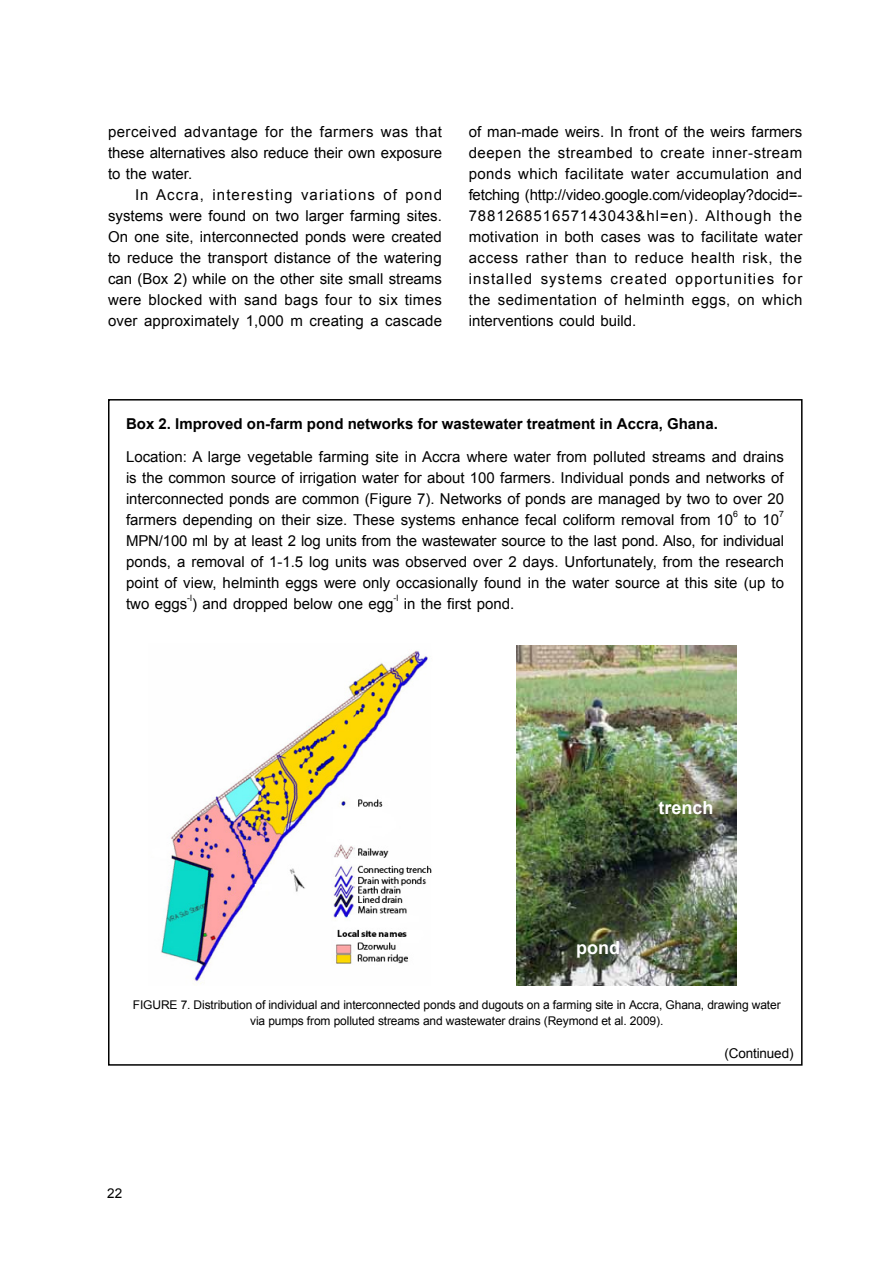
<style>
.page{position:relative;width:893px;height:1263px;background:#fff}
.page>*{position:absolute;margin:0;border:0;box-sizing:border-box;transform-origin:0 0}
.t1{font:700 18px "Arial";color:#fff}
.t2{font:15px/21px "Arial";color:#000;text-align:justify}
.t3{font:700 15px "Arial";color:#000}
.t4{font:13.5px "Arial";letter-spacing:-.01em;color:#000}
.t5{font:12px/15.6px "Arial";letter-spacing:-.01em;color:#000;text-align:center}
.t6{font:8.7px "Arial";color:#000}
</style>
<div class="page">
<img style="left:161px;top:650px;width:271px;height:334px">
<img style="left:516px;top:645px;width:220px;height:341px">
<p class="t2" style="left:108px;top:121px;width:336px">perceived advantage for the farmers was that these alternatives also reduce their own exposure to the water.</p>
<p class="t2" style="left:108px;top:184px;width:336px;text-indent:27px">In Accra, interesting variations of pond systems were found on two larger farming sites.<br>On one site, interconnected ponds were created to reduce the transport distance of the watering can (Box 2) while on the other site small streams were blocked with sand bags four to six times over approximately 1,000 m creating a cascade</p>
<p class="t2" style="left:469px;top:121px;width:335px">of man-made weirs. In front of the weirs farmers deepen the streambed to create inner-stream ponds which facilitate water accumulation and fetching (http://video.google.com/videoplay?docid=- 788126851657143043&amp;hl=en). Although the motivation in both cases was to facilitate water access rather than to reduce health risk, the installed systems created opportunities for the sedimentation of helminth eggs, on which interventions could build.</p>
<p class="t3" style="left:126px;top:414px;width:593px">Box 2. Improved on-farm pond networks for wastewater treatment in Accra, Ghana.</p>
<p class="t2" style="left:126px;top:446px;width:660px">Location: A large vegetable farming site in Accra where water from polluted streams and drains is the common source of irrigation water for about 100 farmers. Individual ponds and networks of interconnected ponds are common (Figure 7). Networks of ponds are managed by two to over 20 farmers depending on their size. These systems enhance fecal coliform removal from 10</p>
<p class="t6" style="left:733px;top:508px;width:6px">6</p>
<p class="t6" style="left:779px;top:508px;width:6px">7</p>
<p class="t2" style="left:126px;top:530px;width:660px">MPN/100 ml by at least 2 log units from the wastewater source to the last pond. Also, for individual ponds, a removal of 1-1.5 log units was observed over 2 days. Unfortunately, from the research point of view, helminth eggs were only occasionally found in the water source at this site (up to two eggs ) and dropped below one egg</p>
<p class="t2" style="left:744px;top:509px;width:37px">to 10</p>
<p class="t6" style="left:187px;top:592px;width:6px">-l</p>
<p class="t6" style="left:394px;top:592px;width:6px">-l</p>
<p class="t2" style="left:404px;top:593px;width:112px">in the first pond.</p>
<p class="t1" style="left:658px;top:796px;width:57px">trench</p>
<p class="t1" style="left:576px;top:935px;width:45px">pond</p>
<p class="t5" style="left:133px;top:997px;width:649px">FIGURE 7. Distribution of individual and interconnected ponds and dugouts on a farming site in Accra, Ghana, drawing water via pumps from polluted streams and wastewater drains (Reymond et al. 2009).</p>
<p class="t4" style="left:107px;top:1185px;width:17px">22</p>
<p class="t4" style="left:724px;top:1044px;width:71px">(Continued)</p>
</div>
